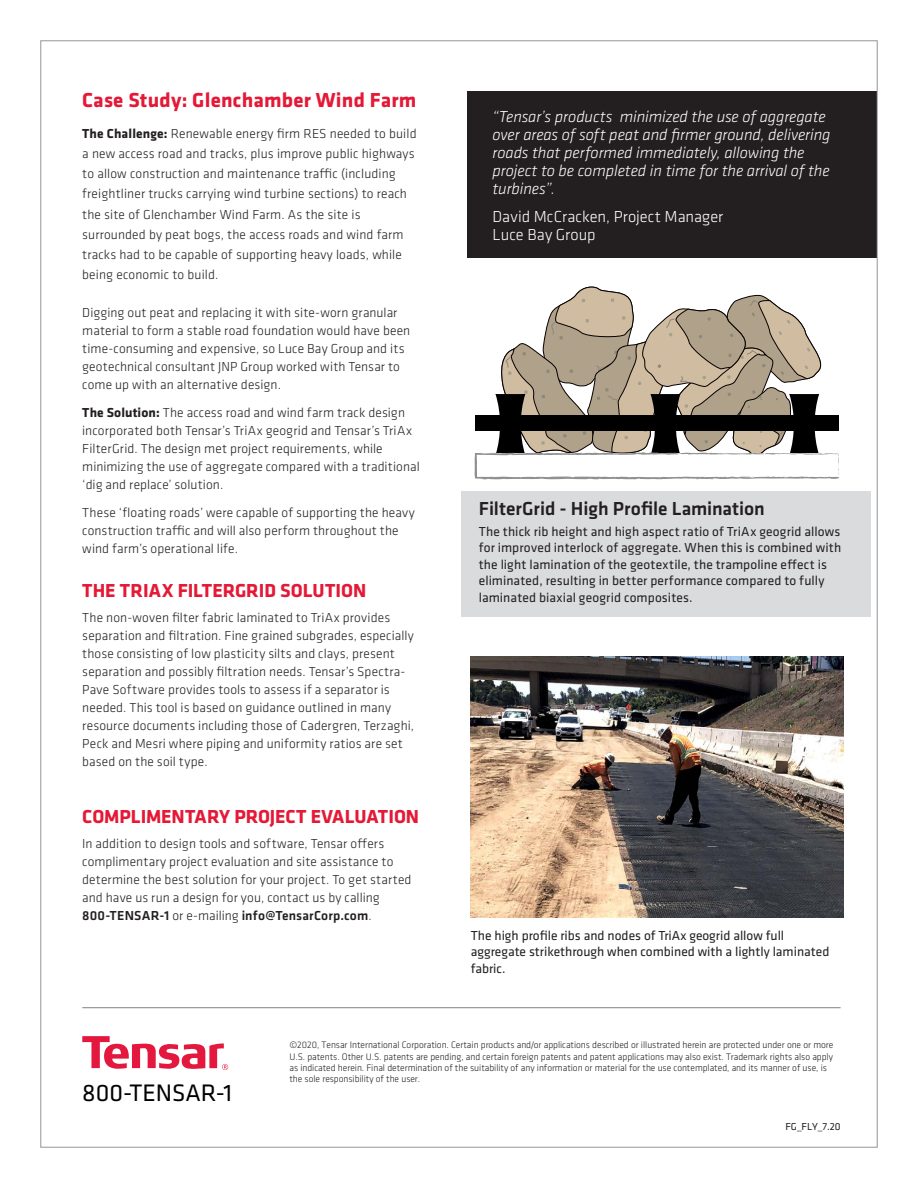
<style>
.page{position:relative;width:918px;height:1188px;background:#fff}
.page>*{position:absolute;margin:0;border:0;box-sizing:border-box;transform-origin:0 0}
.t1{font:24.75px "Klavika";color:#000}
.subhead{font:700 21px "Klavika";letter-spacing:.01em;color:#e51836}
.body{font:500 19.5px "Klavika";color:#231f20}
.subhead_2{font:700 19.5px "Klavika";letter-spacing:-.005em;color:#e51836}
.body-2{font:700 19.5px "Klavika";color:#e51836}
.body-3{font:italic 300 16.5px/18px "Klavika";letter-spacing:-.005em;color:#fff}
.body-4{font:300 16.5px/18px "Klavika";color:#fff}
.body-5{font:300 13.5px/18px "Klavika";letter-spacing:.01em;color:#231f20}
.body-6{font:13.5px/16.5px "Klavika";letter-spacing:.005em;color:#231f20}
.subhead-2{font:300 13.5px/20.2px "Klavika";letter-spacing:.01em;color:#231f20}
.subhead_2-2{font:300 13.5px/18px "Klavika";letter-spacing:.01em;color:#231f20}
.BC-Print_Date{font:10.5px "Klavika";letter-spacing:-.005em;color:#231f20}
.Legal_Copy{font:300 9.75px/11.2px "Klavika";letter-spacing:-.005em;color:#231f20}
.s1{font-weight:700}
.s2{font-weight:500}
</style>
<div class="page">
<div style="left:461px;top:491px;width:409px;height:125px;background:#dadbdd"></div>
<svg style="left:475px;top:287px;width:364px;height:193px"></svg>
<hr style="left:82px;top:1007px;width:759px;height:1px;background:#808285">
<div style="left:468px;top:92px;width:409px;height:166px;background:#231f20"></div>
<img style="left:470px;top:656px;width:373px;height:262px">
<svg style="left:82px;top:1036px;width:146px;height:34px"></svg>
<p class="subhead" style="left:82px;top:85px;width:336px">Case Study: Glenchamber Wind Farm</p>
<p class="subhead-2" style="left:82px;top:123px;width:336px"><span class="s1">The Challenge:</span> Renewable energy firm RES needed to build a new access road and tracks, plus improve public highways to allow construction and maintenance traffic (including freightliner trucks carrying wind turbine sections) to reach the site of Glenchamber Wind Farm. As the site is surrounded by peat bogs, the access roads and wind farm tracks had to be capable of supporting heavy loads, while being economic to build.</p>
<p class="subhead_2-2" style="left:82px;top:303px;width:329px">Digging out peat and replacing it with site-worn granular material to form a stable road foundation would have been time-consuming and expensive, so Luce Bay Group and its geotechnical consultant JNP Group worked with Tensar to come up with an alternative design.</p>
<p class="body-5" style="left:82px;top:403px;width:339px"><span class="s1">The Solution:</span> The access road and wind farm track design incorporated both Tensar’s TriAx geogrid and Tensar’s TriAx FilterGrid. The design met project requirements, while minimizing the use of aggregate compared with a traditional ‘dig and replace’ solution.</p>
<p class="body-5" style="left:82px;top:503px;width:334px">These ‘floating roads’ were capable of supporting the heavy construction traffic and will also perform throughout the wind farm’s operational life.</p>
<p class="body-2" style="left:82px;top:576px;width:285px">THE TRIAX FILTERGRID SOLUTION</p>
<p class="body-5" style="left:82px;top:608px;width:333px">The non-woven filter fabric laminated to TriAx provides separation and filtration. Fine grained subgrades, especially those consisting of low plasticity silts and clays, present separation and possibly filtration needs. Tensar’s Spectra-Pave Software provides tools to assess if a separator is needed. This tool is based on guidance outlined in many resource documents including those of Cadergren, Terzaghi, Peck and Mesri where piping and uniformity ratios are set based on the soil type.</p>
<p class="subhead_2" style="left:82px;top:802px;width:338px">COMPLIMENTARY PROJECT EVALUATION</p>
<p class="body-5" style="left:82px;top:834px;width:331px">In addition to design tools and software, Tensar offers complimentary project evaluation and site assistance to determine the best solution for your project. To get started and have us run a design for you, contact us by calling <span class="s2">800-TENSAR-1</span> or e-mailing <span class="s2">info@TensarCorp.com</span>.</p>
<p class="body-3" style="left:493px;top:107px;width:339px">“Tensar’s products minimized the use of aggregate over areas of soft peat and firmer ground, delivering roads that performed immediately, allowing the project to be completed in time for the arrival of the turbines”.</p>
<p class="body-4" style="left:493px;top:207px;width:232px">David McCracken, Project Manager<br>Luce Bay Group</p>
<p class="body" style="left:479px;top:495px;width:288px">FilterGrid - High Profile Lamination</p>
<p class="body-6" style="left:479px;top:523px;width:364px">The thick rib height and high aspect ratio of TriAx geogrid allows for improved interlock of aggregate. When this is combined with the light lamination of the geotextile, the trampoline effect is eliminated, resulting in better performance compared to fully laminated biaxial geogrid composites.</p>
<p class="body-6" style="left:471px;top:927px;width:360px">The high profile ribs and nodes of TriAx geogrid allow full aggregate strikethrough when combined with a lightly laminated fabric.</p>
<p class="t1" style="left:82px;top:1076px;width:152px">800-TENSAR-1</p>
<p class="Legal_Copy" style="left:289px;top:1040px;width:545px">©2020, Tensar International Corporation. Certain products and/or applications described or illustrated herein are protected under one or more U.S. patents. Other U.S. patents are pending, and certain foreign patents and patent applications may also exist. Trademark rights also apply as indicated herein. Final determination of the suitability of any information or material for the use contemplated, and its manner of use, is the sole responsibility of the user.</p>
<p class="BC-Print_Date" style="left:786px;top:1120px;width:57px">FG_FLY_7.20</p>
</div>
